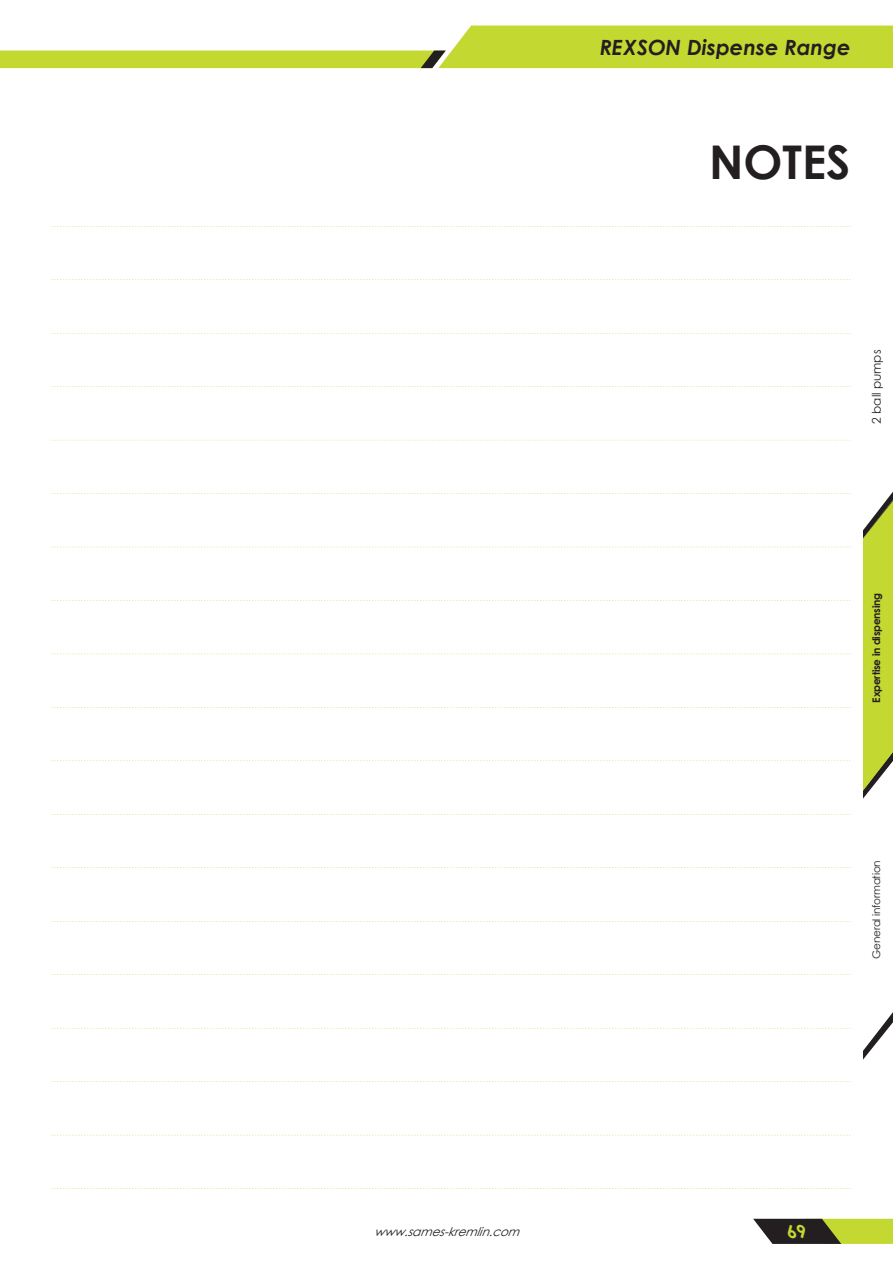
<style>
.page{position:relative;width:893px;height:1263px;background:#fff}
.page>*{position:absolute;margin:0;border:0;box-sizing:border-box;transform-origin:0 0}
.t1{font:700 46.5px "Century Gothic";color:#231f20}
.t2{font:italic 700 21px "Century Gothic";color:#231f20}
.t3{font:italic 700 18px "Century Gothic";color:#c4d832}
.t4{font:italic 12px "Century Gothic";color:#231f20}
.t5{font:12px "Century Gothic";color:#231f20}
.t6{font:700 10.5px "Century Gothic";letter-spacing:-.02em;color:#231f20}
.t7{font:10.5px "Century Gothic";letter-spacing:-.02em;color:#231f20}
</style>
<div class="page">
<svg style="left:753px;top:1219px;width:140px;height:25px;background:#798038"></svg>
<svg style="left:0;top:26px;width:893px;height:42px"></svg>
<svg style="left:863px;top:491px;width:30px;height:561px"></svg>
<svg style="left:51px;top:226px;width:799px;height:1px"></svg>
<svg style="left:51px;top:654px;width:799px;height:1px"></svg>
<svg style="left:51px;top:440px;width:799px;height:1px"></svg>
<svg style="left:51px;top:867px;width:799px;height:1px"></svg>
<svg style="left:51px;top:333px;width:799px;height:1px"></svg>
<svg style="left:51px;top:547px;width:799px;height:1px"></svg>
<svg style="left:51px;top:974px;width:799px;height:1px"></svg>
<svg style="left:51px;top:1135px;width:799px;height:1px"></svg>
<svg style="left:51px;top:279px;width:799px;height:1px"></svg>
<svg style="left:51px;top:707px;width:799px;height:1px"></svg>
<svg style="left:51px;top:493px;width:799px;height:1px"></svg>
<svg style="left:51px;top:921px;width:799px;height:1px"></svg>
<svg style="left:51px;top:1081px;width:799px;height:1px"></svg>
<svg style="left:51px;top:386px;width:799px;height:1px"></svg>
<svg style="left:51px;top:814px;width:799px;height:1px"></svg>
<svg style="left:51px;top:600px;width:799px;height:1px"></svg>
<svg style="left:51px;top:1028px;width:799px;height:1px"></svg>
<svg style="left:51px;top:1188px;width:799px;height:1px"></svg>
<h2 class="t2" style="left:600px;top:31px;width:252px">REXSON Dispense Range</h2>
<h1 class="t1" style="left:709px;top:127px;width:143px">NOTES</h1>
<p class="t5" style="left:868px;top:424px;width:76px;rotate:-90deg">2 ball pumps</p>
<p class="t6" style="left:868px;top:703px;width:111px;rotate:-90deg">Expertise in dispensing</p>
<p class="t7" style="left:869px;top:959px;width:100px;rotate:-90deg">general information</p>
<p class="t4" style="left:374px;top:1223px;width:153px">www.sames-kremlin.com</p>
<h3 class="t3" style="left:788px;top:1218px;width:28px">69</h3>
</div>
